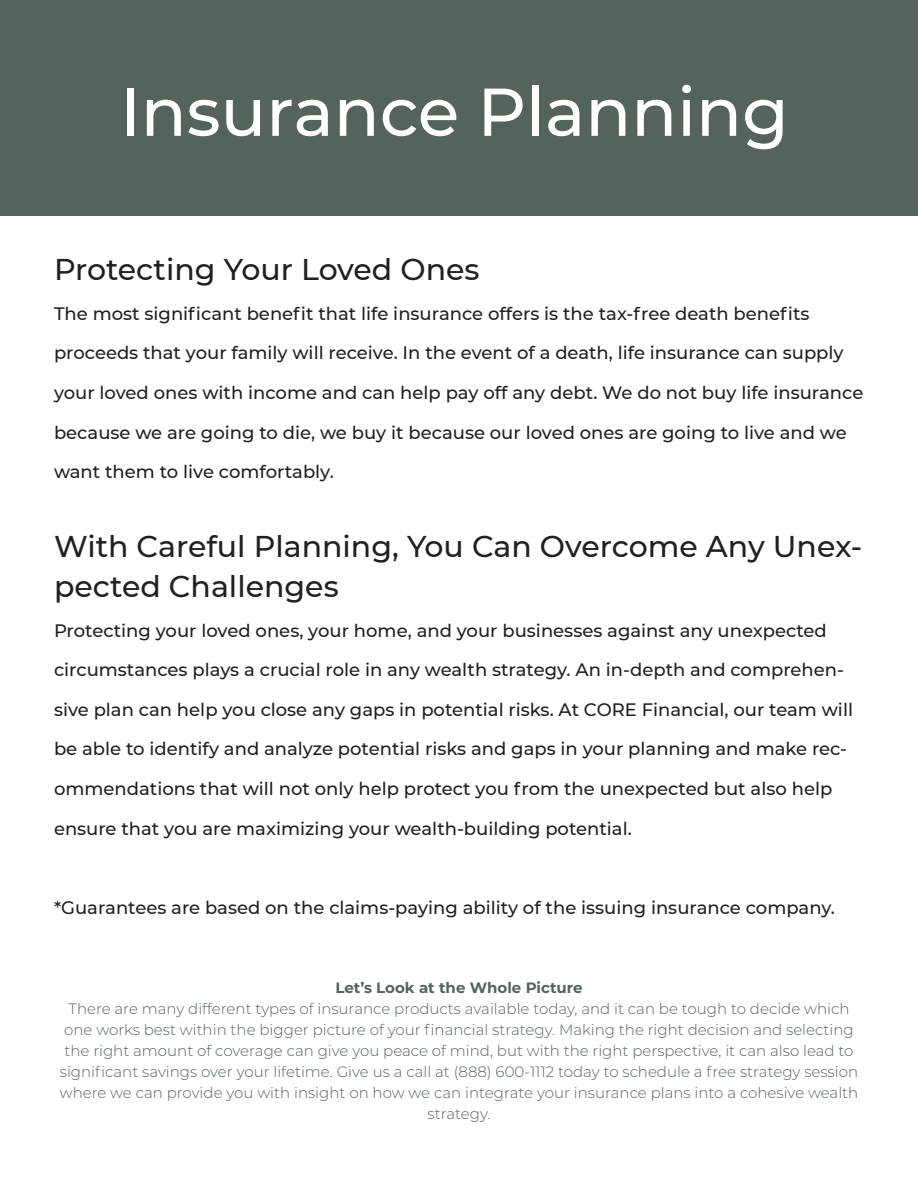
<style>
.page{position:relative;width:918px;height:1188px;background:#fff}
.page>*{position:absolute;margin:0;border:0;box-sizing:border-box;transform-origin:0 0}
.t1{font:500 67.5px "Montserrat";color:#fff}
.t2{font:500 30px/39.6px "Montserrat";color:#241f1f}
.t3{font:500 18px/39.6px "Montserrat";color:#241f1f}
.t4{font:300 15px/21px "Montserrat";color:#55645b;text-align:center}
.t5{font:700 15px "Montserrat";color:#55645b}
</style>
<div class="page">
<div style="left:0;top:0;width:918px;height:216px;background:#55645b"></div>
<h1 class="t1" style="left:120px;top:65px;width:670px">Insurance Planning</h1>
<h2 class="t2" style="left:54px;top:248px;width:427px">Protecting Your Loved Ones</h2>
<p class="t3" style="left:54px;top:293px;width:757px">The most significant benefit that life insurance offers is the tax-free death benefits</p>
<p class="t3" style="left:54px;top:332px;width:811px">proceeds that your family will receive. In the event of a death, life insurance can supply your loved ones with income and can help pay off any debt. We do not buy life insurance</p>
<p class="t3" style="left:54px;top:412px;width:794px">because we are going to die, we buy it because our loved ones are going to live and we want them to live comfortably.</p>
<h2 class="t2" style="left:54px;top:526px;width:810px">With Careful Planning, You Can Overcome Any Unex&shy;pected Challenges</h2>
<p class="t3" style="left:54px;top:610px;width:801px">Protecting your loved ones, your home, and your businesses against any unexpected circumstances plays a crucial role in any wealth strategy. An in-depth and comprehen&shy;sive plan can help you close any gaps in potential risks. At CORE Financial, our team will</p>
<p class="t3" style="left:54px;top:728px;width:795px">be able to identify and analyze potential risks and gaps in your planning and make rec&shy;ommendations that will not only help protect you from the unexpected but also help ensure that you are maximizing your wealth-building potential.</p>
<p class="t3" style="left:54px;top:887px;width:783px">*Guarantees are based on the claims-paying ability of the issuing insurance company.</p>
<p class="t5" style="left:335px;top:977px;width:249px">Let’s Look at the Whole Picture</p>
<p class="t4" style="left:60px;top:998px;width:800px">There are many different types of insurance products available today, and it can be tough to decide which one works best within the bigger picture of your financial strategy. Making the right decision and selecting the right amount of coverage can give you peace of mind, but with the right perspective, it can also lead to significant savings over your lifetime. Give us a call at (888) 600-1112 today to schedule a free strategy session where we can provide you with insight on how we can integrate your insurance plans into a cohesive wealth strategy.</p>
</div>
